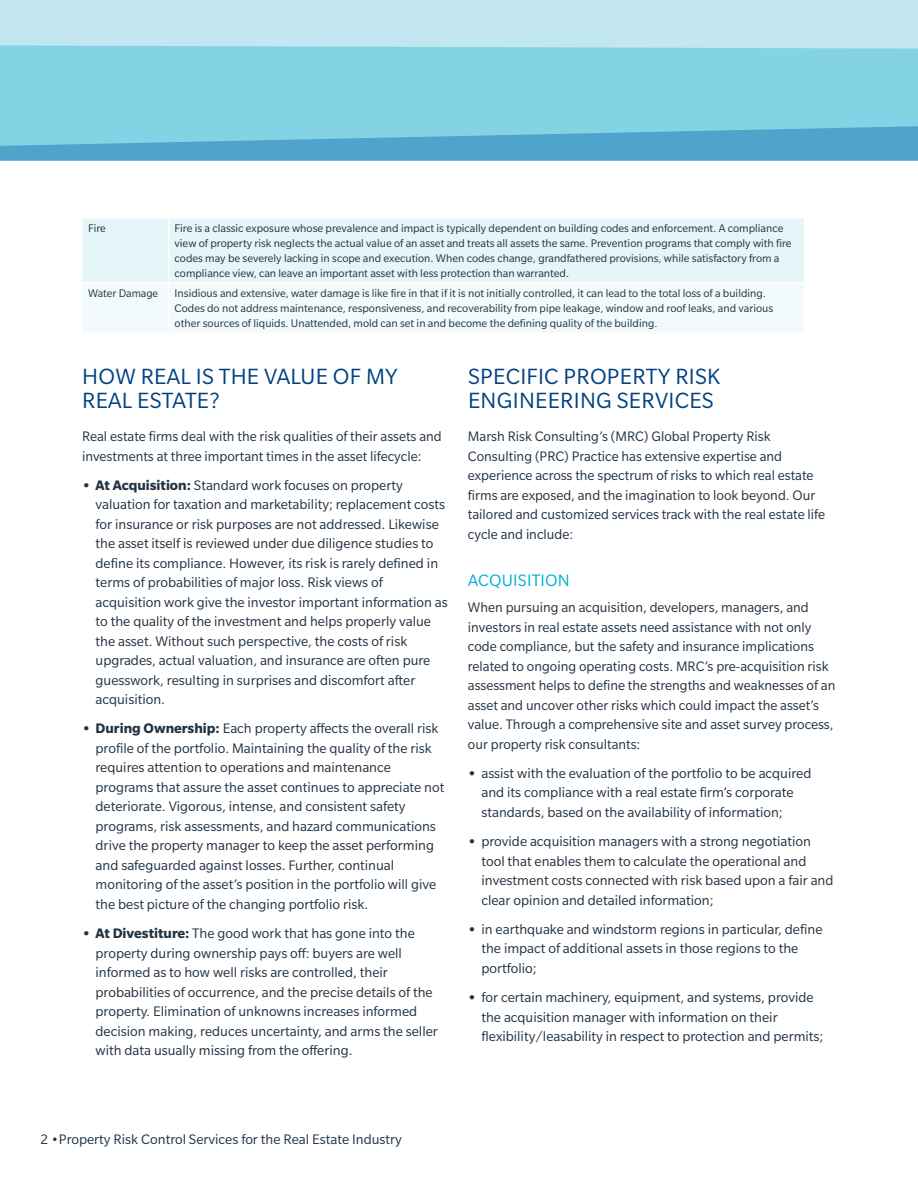
<style>
.page{position:relative;width:918px;height:1188px;background:#fff}
.page>*{position:absolute;margin:0;border:0;box-sizing:border-box;transform-origin:0 0}
.Body_Subhead_16_16{font:24px/24px "Slate Pro";letter-spacing:.01em;color:#014181}
.Body_Subhead_12_14{font:18px "Slate Pro";letter-spacing:.01em;color:#00b0d3}
.Body_Text_10_13{font:15px/19.5px "Slate Pro";color:#213242}
.Table_Body_8_10{font:12px/15px "Slate Pro";color:#213242}
.s1{font-weight:700}
</style>
<div class="page">
<div style="left:0;top:0;width:918px;height:160px;background:#84d3e5"></div>
<svg style="left:0;top:126px;width:918px;height:34px"></svg>
<div style="left:0;top:0;width:918px;height:49px;background:#c2e7f1"></div>
<div style="left:82px;top:219px;width:722px;height:63px;background:#e6f5f8"></div>
<div style="left:82px;top:284px;width:721px;height:48px;background:#f2fafc"></div>
<hr style="left:168px;top:219px;width:1px;height:63px;background:#fff">
<hr style="left:168px;top:283px;width:1px;height:50px;background:#fff">
<p class="Table_Body_8_10" style="left:88px;top:220px;width:19px">Fire</p>
<p class="Table_Body_8_10" style="left:175px;top:220px;width:619px">Fire is a classic exposure whose prevalence and impact is typically dependent on building codes and enforcement. A compliance view of property risk neglects the actual value of an asset and treats all assets the same. Prevention programs that comply with fire codes may be severely lacking in scope and execution. When codes change, grandfathered provisions, while satisfactory from a compliance view, can leave an important asset with less protection than warranted.</p>
<p class="Table_Body_8_10" style="left:88px;top:285px;width:72px">Water Damage</p>
<p class="Table_Body_8_10" style="left:175px;top:285px;width:600px">Insidious and extensive, water damage is like fire in that if it is not initially controlled, it can lead to the total loss of a building.<br>Codes do not address maintenance, responsiveness, and recoverability from pipe leakage, window and roof leaks, and various other sources of liquids. Unattended, mold can set in and become the defining quality of the building.</p>
<p class="Body_Subhead_16_16" style="left:82px;top:364px;width:317px">HOW REAL IS THE VALUE OF MY<br>REAL ESTATE?</p>
<p class="Body_Text_10_13" style="left:82px;top:426px;width:361px">Real estate firms deal with the risk qualities of their assets and investments at three important times in the asset lifecycle:</p>
<p class="Body_Text_10_13" style="left:96px;top:475px;width:354px;text-indent:-14px"><span class="s1">• At Acquisition:</span> Standard work focuses on property valuation for taxation and marketability; replacement costs for insurance or risk purposes are not addressed. Likewise the asset itself is reviewed under due diligence studies to define its compliance. However, its risk is rarely defined in terms of probabilities of major loss. Risk views of acquisition work give the investor important information as to the quality of the investment and helps properly value the asset. Without such perspective, the costs of risk upgrades, actual valuation, and insurance are often pure guesswork, resulting in surprises and discomfort after acquisition.</p>
<p class="Body_Text_10_13" style="left:96px;top:719px;width:350px;text-indent:-14px"><span class="s1">• During Ownership:</span> Each property affects the overall risk profile of the portfolio. Maintaining the quality of the risk requires attention to operations and maintenance programs that assure the asset continues to appreciate not deteriorate. Vigorous, intense, and consistent safety programs, risk assessments, and hazard communications drive the property manager to keep the asset performing and safeguarded against losses. Further, continual monitoring of the asset’s position in the portfolio will give the best picture of the changing portfolio risk.</p>
<p class="Body_Text_10_13" style="left:96px;top:924px;width:344px;text-indent:-14px"><span class="s1">• At Divestiture:</span> The good work that has gone into the property during ownership pays off: buyers are well informed as to how well risks are controlled, their probabilities of occurrence, and the precise details of the property. Elimination of unknowns increases informed decision making, reduces uncertainty, and arms the seller with data usually missing from the offering.</p>
<p class="Body_Subhead_16_16" style="left:468px;top:364px;width:254px">SPECIFIC PROPERTY RISK<br>ENGINEERING SERVICES</p>
<p class="Body_Text_10_13" style="left:468px;top:426px;width:359px">Marsh Risk Consulting’s (MRC) Global Property Risk Consulting (PRC) Practice has extensive expertise and experience across the spectrum of risks to which real estate firms are exposed, and the imagination to look beyond. Our tailored and customized services track with the real estate life cycle and include:</p>
<p class="Body_Subhead_12_14" style="left:468px;top:571px;width:103px">ACQUISITION</p>
<p class="Body_Text_10_13" style="left:468px;top:598px;width:369px">When pursuing an acquisition, developers, managers, and investors in real estate assets need assistance with not only code compliance, but the safety and insurance implications related to ongoing operating costs. MRC’s pre-acquisition risk assessment helps to define the strengths and weaknesses of an asset and uncover other risks which could impact the asset’s value. Through a comprehensive site and asset survey process, our property risk consultants:</p>
<p class="Body_Text_10_13" style="left:481px;top:763px;width:331px;text-indent:-14px"><span class="s1">•</span> assist with the evaluation of the portfolio to be acquired and its compliance with a real estate firm’s corporate standards, based on the availability of information;</p>
<p class="Body_Text_10_13" style="left:481px;top:832px;width:354px;text-indent:-14px"><span class="s1">•</span> provide acquisition managers with a strong negotiation tool that enables them to calculate the operational and investment costs connected with risk based upon a fair and clear opinion and detailed information;</p>
<p class="Body_Text_10_13" style="left:481px;top:919px;width:343px;text-indent:-14px"><span class="s1">•</span> in earthquake and windstorm regions in particular, define the impact of additional assets in those regions to the portfolio;</p>
<p class="Body_Text_10_13" style="left:481px;top:987px;width:343px;text-indent:-14px"><span class="s1">•</span> for certain machinery, equipment, and systems, provide the acquisition manager with information on their flexibility/leasability in respect to protection and permits;</p>
<p class="Body_Text_10_13" style="left:40px;top:1129px;width:363px">2 •Property Risk Control Services for the Real Estate Industry</p>
</div>
